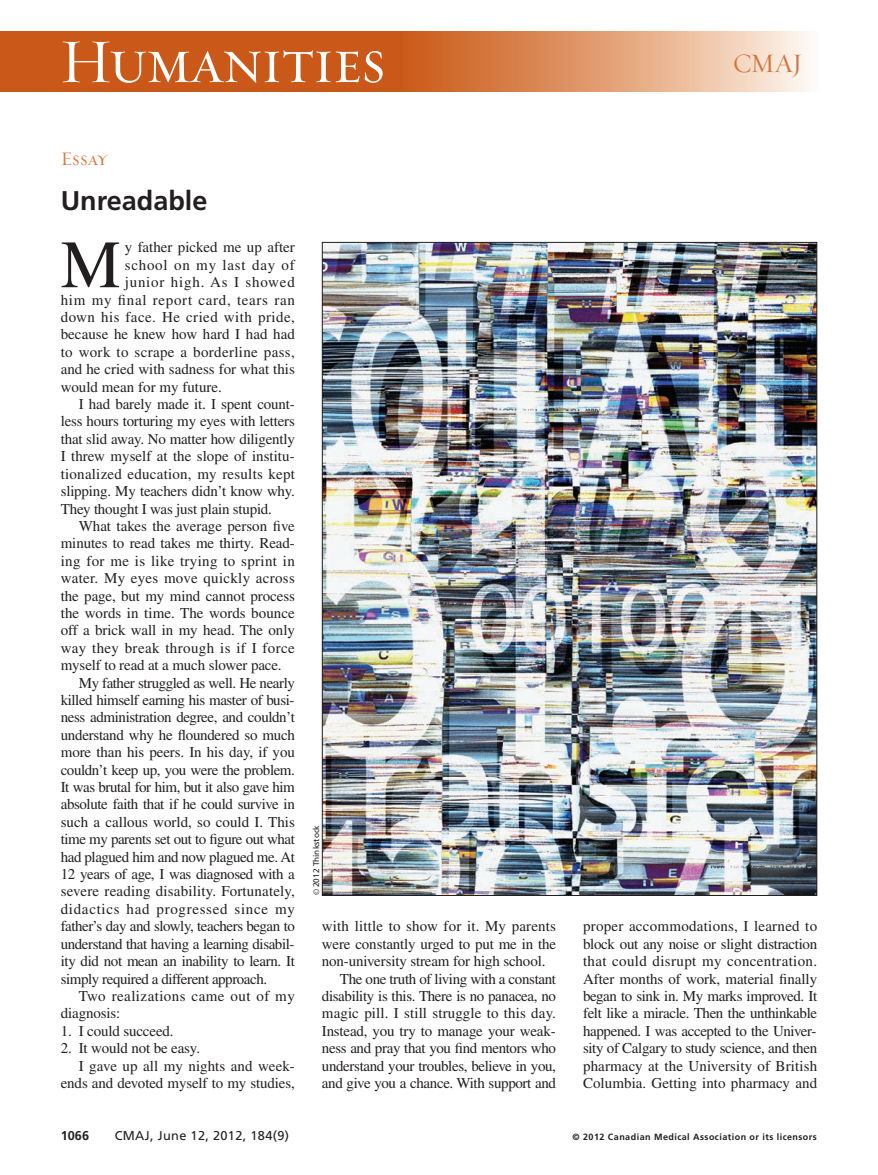
<style>
.page{position:relative;width:878px;height:1175px;background:#fff}
.page>*{position:absolute;margin:0;border:0;box-sizing:border-box;transform-origin:0 0}
.t1{font:67.5px "Times LT Std";color:#231f20}
.t2{font:63px "Requiem Display HTF Small Caps";letter-spacing:-.03em;color:#fff}
.t3{font:700 27px "Frutiger LT Std";color:#231f20}
.t4{font:27px "Requiem Display HTF Roman";color:#d3753c}
.t5{font:19.5px "Requiem Display HTF Small Caps";letter-spacing:-.01em;color:#d3753c}
.t6{font:15px/17.4px "Times LT Std";letter-spacing:-.01em;color:#231f20;text-align:justify}
.t7{font:15px "Times LT Std";letter-spacing:-.03em;color:#231f20}
.t8{font:15px "Times LT Std";letter-spacing:.01em;color:#231f20}
.t9{font:15px "Times LT Std";letter-spacing:.025em;color:#231f20}
.t10{font:15px "Times LT Std";letter-spacing:.02em;color:#231f20}
.t11{font:15px "Times LT Std";letter-spacing:.045em;color:#231f20}
.t12{font:15px "Times LT Std";letter-spacing:.03em;color:#231f20}
.t13{font:15px "Times LT Std";letter-spacing:.015em;color:#231f20}
.t14{font:15px "Times LT Std";letter-spacing:.055em;color:#231f20}
.t15{font:15px "Times LT Std";letter-spacing:.05em;color:#231f20}
.t16{font:12.75px "Frutiger LT Std";letter-spacing:.025em;color:#231f20}
.t17{font:700 12.75px "Frutiger LT Std";color:#231f20}
.t18{font:700 9px "Frutiger LT Std";letter-spacing:.05em;color:#231f20}
.t19{font:8.25px "Frutiger LT Std";color:#231f20}
.s1{font-family:"Times"}
</style>
<div class="page">
<div style="left:0;top:32px;width:418px;height:60px;background:#ca5919"></div>
<div style="left:399px;top:32px;width:418px;height:60px;background:linear-gradient(to right,#c9540e,#fef4ea)"></div>
<img style="left:324px;top:244px;width:491px;height:650px">
<h2 class="t2" style="left:59px;top:23px;width:328px">Humanities</h2>
<h3 class="t4" style="left:733px;top:47px;width:71px">CMAJ</h3>
<h3 class="t5" style="left:61px;top:147px;width:48px">Essay</h3>
<h3 class="t3" style="left:61px;top:190px;width:148px">Unreadable</h3>
<h1 class="t1" style="left:61px;top:241px;width:62px">M</h1>
<p class="t6" style="left:125px;top:240px;width:172px">y father picked me up after</p>
<p class="t15" style="left:125px;top:259px;width:172px">school on my last day of</p>
<p class="t14" style="left:125px;top:277px;width:172px">junior high. As I showed</p>
<p class="t11" style="left:61px;top:294px;width:235px">him my final report card, tears ran</p>
<p class="t12" style="left:61px;top:312px;width:235px">down his face. He cried with pride,</p>
<p class="t6" style="left:61px;top:327px;width:235px">because he knew how hard I had had</p>
<p class="t9" style="left:61px;top:346px;width:236px">to work to scrape a borderline pass,</p>
<p class="t6" style="left:61px;top:362px;width:236px">and he cried with sadness for what this</p>
<p class="t6" style="left:61px;top:379px;width:163px">would mean for my future.</p>
<p class="t6" style="left:79px;top:397px;width:217px">I had barely made it. I spent count-</p>
<p class="t6" style="left:61px;top:414px;width:236px">less hours torturing my eyes with letters</p>
<p class="t6" style="left:61px;top:432px;width:235px">that slid away. No matter how diligently</p>
<p class="t6" style="left:61px;top:449px;width:235px">I threw myself at the slope of institu-</p>
<p class="t13" style="left:61px;top:468px;width:236px">tionalized education, my results kept</p>
<p class="t6" style="left:61px;top:484px;width:235px">slipping. My teachers didn’t know why.</p>
<p class="t6" style="left:61px;top:501px;width:213px">They thought I was just plain stupid.</p>
<p class="t6" style="left:79px;top:519px;width:218px">What takes the average person five</p>
<p class="t6" style="left:61px;top:536px;width:235px">minutes to read takes me thirty. Read-</p>
<p class="t10" style="left:61px;top:555px;width:236px">ing for me is like trying to sprint in</p>
<p class="t10" style="left:61px;top:573px;width:236px">water. My eyes move quickly across</p>
<p class="t6" style="left:61px;top:588px;width:235px">the page, but my mind cannot process</p>
<p class="t6" style="left:61px;top:606px;width:235px">the words in time. The words bounce</p>
<p class="t6" style="left:61px;top:623px;width:235px">off a brick wall in my head. The only</p>
<p class="t9" style="left:61px;top:642px;width:235px">way they break through is if I force</p>
<p class="t6" style="left:61px;top:658px;width:222px">myself to read at a much slower pace.</p>
<p class="t7" style="left:79px;top:677px;width:217px">My father struggled as well. He nearly</p>
<p class="t7" style="left:61px;top:694px;width:235px">killed himself earning his master of busi-</p>
<p class="t6" style="left:61px;top:710px;width:235px">ness administration degree, and couldn’t</p>
<p class="t6" style="left:61px;top:727px;width:235px">understand why he floundered so much</p>
<p class="t6" style="left:61px;top:745px;width:236px">more than his peers. In his day, if you</p>
<p class="t7" style="left:61px;top:764px;width:235px">couldn’t keep up, you were the problem.</p>
<p class="t7" style="left:61px;top:781px;width:235px">It was brutal for him, but it also gave him</p>
<p class="t6" style="left:61px;top:797px;width:236px">absolute faith that if he could survive in</p>
<p class="t6" style="left:61px;top:814px;width:236px">such a callous world, so could I. This</p>
<p class="t7" style="left:61px;top:834px;width:235px">time my parents set out to figure out what</p>
<p class="t7" style="left:61px;top:851px;width:236px">had plagued him and now plagued me. At</p>
<p class="t7" style="left:61px;top:868px;width:235px">12 years of age, I was diagnosed with a</p>
<p class="t8" style="left:61px;top:886px;width:236px">severe reading disability. Fortunately,</p>
<p class="t11" style="left:61px;top:903px;width:235px">didactics had progressed since my</p>
<p class="t7" style="left:61px;top:921px;width:235px">father’s day and slowly, teachers began to</p>
<p class="t7" style="left:61px;top:938px;width:235px">understand that having a learning disabil-</p>
<p class="t6" style="left:61px;top:954px;width:235px">ity did not mean an inability to learn. It</p>
<p class="t7" style="left:61px;top:973px;width:208px">simply required a different approach.</p>
<p class="t12" style="left:79px;top:990px;width:217px">Two realizations came out of my</p>
<p class="t6" style="left:61px;top:1006px;width:61px">diagnosis:</p>
<p class="t6" style="left:61px;top:1023px;width:114px">1. I could succeed.</p>
<p class="t6" style="left:61px;top:1041px;width:141px">2. It would not be easy.</p>
<p class="t6" style="left:79px;top:1058px;width:217px">I gave up all my nights and week-</p>
<p class="t6" style="left:61px;top:1075px;width:235px">ends and devoted myself to my studies,</p>
<p class="t19" style="left:313px;top:895px;width:72px;rotate:-90deg"><span class="s1">©</span> 2012 Thinkstock</p>
<p class="t8" style="left:322px;top:921px;width:236px">with little to show for it. My parents</p>
<p class="t6" style="left:322px;top:936px;width:235px">were constantly urged to put me in the</p>
<p class="t6" style="left:322px;top:954px;width:225px">non-university stream for high school.</p>
<p class="t6" style="left:340px;top:971px;width:217px">The one truth of living with a constant</p>
<p class="t6" style="left:322px;top:988px;width:236px">disability is this. There is no panacea, no</p>
<p class="t6" style="left:322px;top:1006px;width:236px">magic pill. I still struggle to this day.</p>
<p class="t6" style="left:322px;top:1023px;width:235px">Instead, you try to manage your weak-</p>
<p class="t6" style="left:322px;top:1041px;width:235px">ness and pray that you find mentors who</p>
<p class="t6" style="left:322px;top:1058px;width:236px">understand your troubles, believe in you,</p>
<p class="t6" style="left:322px;top:1075px;width:235px">and give you a chance. With support and</p>
<p class="t6" style="left:583px;top:919px;width:236px">proper accommodations, I learned to block out any noise or slight distraction that could disrupt my concentration.<br>After months of work, material finally began to sink in. My marks improved. It felt like a miracle. Then the unthinkable happened. I was accepted to the Univer&shy;sity of Calgary to study science, and then pharmacy at the University of British Columbia. Getting into pharmacy and</p>
<p class="t17" style="left:61px;top:1130px;width:30px">1066</p>
<p class="t16" style="left:115px;top:1130px;width:176px">CMAJ, June 12, 2012, 184(9)</p>
<p class="t18" style="left:572px;top:1132px;width:246px">© 2012 Canadian Medical Association or its licensors</p>
</div>
